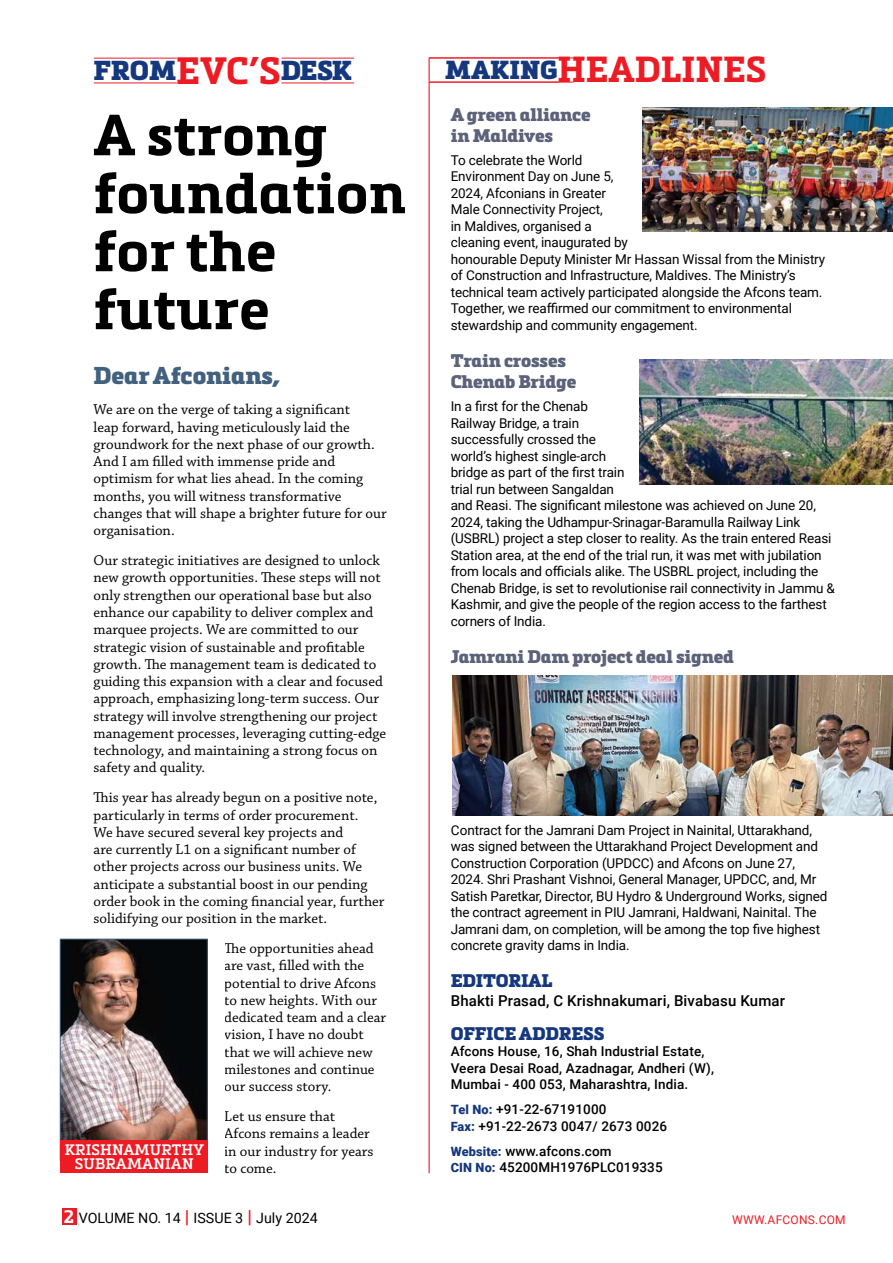
<style>
.page{position:relative;width:893px;height:1263px;background:#fff}
.page>*{position:absolute;margin:0;border:0;box-sizing:border-box;transform-origin:0 0}
.t1{font:700 57px/57.9px "Metronic Slab Pro";letter-spacing:.01em;color:#000}
.t2{font:700 35.7px "Metronic Slab Pro";color:#ed1c24}
.t3{font:900 27px "Metronic Slab Pro";color:#14377d}
.t4{font:900 24px "Metronic Slab Pro";letter-spacing:-.005em;color:#42617e}
.t5{font:900 18px/21px "Metronic Slab Pro";letter-spacing:-.01em;color:#5b6279}
.t6{font:900 18px "Metronic Slab Pro";letter-spacing:-.01em;color:#14377d}
.t7{font:15px/17.2px "Chaparral Pro";color:#000}
.t8{font:500 15px "Roboto";letter-spacing:.01em;color:#000}
.t9{font:600 15px/13.6px "Metronic Slab Pro";letter-spacing:.01em;color:#fff;text-align:center}
.t10{font:14.25px "Roboto";color:#000}
.t11{font:13.5px/16.5px "Roboto";letter-spacing:-.01em;color:#000}
.t12{font:500 13.5px/16.5px "Roboto";letter-spacing:.01em;color:#000}
.t13{font:12px "Roboto";letter-spacing:.02em;color:#ed1c24}
.s1{font-weight:700;font-size:37.5px;color:#ed1c24}
.s2{font-weight:900;font-size:25.65px;color:#14377d}
.s3{font-weight:900;font-size:12.75px;color:#14377d}
.s4{font-family:"Metronic Slab Pro";font-weight:700;font-size:18px;color:#fff}
.s5{font-weight:700;font-size:18px;color:#ed1c24}
</style>
<div class="page">
<hr style="left:94px;top:83px;width:83px;height:1px;background:#ed1c24">
<hr style="left:282px;top:83px;width:72px;height:1px;background:#ed1c24">
<hr style="left:94px;top:58px;width:83px;height:1px;background:#ed1c24">
<hr style="left:282px;top:58px;width:72px;height:1px;background:#ed1c24">
<hr style="left:429px;top:82px;width:145px;height:1px;background:#ed1c24">
<hr style="left:429px;top:58px;width:145px;height:1px;background:#ed1c24">
<hr style="left:429px;top:58px;width:1px;height:1115px;background:#ed1c24">
<img style="left:62px;top:941px;width:143px;height:199px">
<div style="left:60px;top:939px;width:147px;height:221px;border:1px solid #42617e"></div>
<div style="left:60px;top:1140px;width:147px;height:32px;background:#ed1c24"></div>
<div style="left:62px;top:1208px;width:15px;height:17px;background:#ed1c24"></div>
<div style="left:637px;top:108px;width:226px;height:125px;background:linear-gradient(to bottom,#fff,#fff)"></div>
<img style="left:642px;top:107px;width:251px;height:124px">
<img style="left:639px;top:360px;width:254px;height:124px">
<img style="left:452px;top:675px;width:441px;height:140px">
<h3 class="t3" style="left:94px;top:55px;width:260px">from<span class="s1">evc’s</span>desk</h3>
<h1 class="t1" style="left:94px;top:105px;width:314px">A strong foundation for the future</h1>
<h3 class="t4" style="left:94px;top:361px;width:189px">Dear Afconians,</h3>
<p class="t7" style="left:94px;top:402px;width:295px">We are on the verge of taking a significant<br>leap forward, having meticulously laid the groundwork for the next phase of our growth.<br>And I am filled with immense pride and optimism for what lies ahead. In the coming months, you will witness transformative changes that will shape a brighter future for our organisation.</p>
<p class="t7" style="left:94px;top:552px;width:294px">Our strategic initiatives are designed to unlock new growth opportunities. These steps will not only strengthen our operational base but also enhance our capability to deliver complex and marquee projects. We are committed to our strategic vision of sustainable and profitable growth. The management team is dedicated to guiding this expansion with a clear and focused approach, emphasizing long-term success. Our strategy will involve strengthening our project management processes, leveraging cutting-edge technology, and maintaining a strong focus on safety and quality.</p>
<p class="t7" style="left:94px;top:789px;width:292px">This year has already begun on a positive note, particularly in terms of order procurement.<br>We have secured several key projects and<br>are currently L1 on a significant number of other projects across our business units. We anticipate a substantial boost in our pending order book in the coming financial year, further solidifying our position in the market.</p>
<p class="t7" style="left:224px;top:940px;width:163px">The opportunities ahead are vast, filled with the potential to drive Afcons to new heights. With our dedicated team and a clear vision, I have no doubt that we will achieve new milestones and continue our success story.</p>
<p class="t7" style="left:224px;top:1108px;width:151px">Let us ensure that<br>Afcons remains a leader in our industry for years to come.</p>
<p class="t9" style="left:65px;top:1143px;width:141px">KRISHNAMURTHY<br>SUBRAMANIAN</p>
<h2 class="t2" style="left:445px;top:47px;width:323px"><span class="s2">making</span>headlines</h2>
<h3 class="t5" style="left:451px;top:104px;width:141px">A green alliance in Maldives</h3>
<p class="t11" style="left:451px;top:151px;width:376px">To celebrate the World<br>Environment Day on June 5,<br>2024, Afconians in Greater<br>Male Connectivity Project,<br>in Maldives, organised a<br>cleaning event, inaugurated by<br>honourable Deputy Minister Mr Hassan Wissal from the Ministry of Construction and Infrastructure, Maldives. The Ministry’s technical team actively participated alongside the Afcons team.<br>Together, we reaffirmed our commitment to environmental stewardship and community engagement.</p>
<h3 class="t5" style="left:451px;top:351px;width:127px">Train crosses<br>Chenab Bridge</h3>
<p class="t11" style="left:451px;top:398px;width:386px">In a first for the Chenab<br>Railway Bridge, a train<br>successfully crossed the<br>world’s highest single-arch<br>bridge as part of the first train<br>trial run between Sangaldan<br>and Reasi. The significant milestone was achieved on June 20, 2024, taking the Udhampur-Srinagar-Baramulla Railway Link (USBRL) project a step closer to reality. As the train entered Reasi Station area, at the end of the trial run, it was met with jubilation from locals and officials alike. The USBRL project, including the Chenab Bridge, is set to revolutionise rail connectivity in Jammu &amp; Kashmir, and give the people of the region access to the farthest corners of India.</p>
<h3 class="t5" style="left:451px;top:646px;width:285px">Jamrani Dam project deal signed</h3>
<p class="t11" style="left:451px;top:821px;width:378px">contract for the Jamrani Dam Project in Nainital, Uttarakhand, was signed between the Uttarakhand Project Development and Construction Corporation (UPDCC) and Afcons on June 27, 2024. Shri Prashant Vishnoi, General Manager, UPDCC, and, Mr Satish Paretkar, Director, BU Hydro &amp; Underground Works, signed the contract agreement in PIU Jamrani, Haldwani, Nainital. The Jamrani dam, on completion, will be among the top five highest concrete gravity dams in India.</p>
<h3 class="t6" style="left:451px;top:970px;width:103px">EDITORIAL</h3>
<p class="t8" style="left:451px;top:990px;width:336px">Bhakti Prasad, C Krishnakumari, Bivabasu Kumar</p>
<h3 class="t6" style="left:451px;top:1023px;width:13px">OFF</h3>
<h3 class="t6" style="left:486px;top:1023px;width:85px">ICE ADDRESS</h3>
<p class="t12" style="left:451px;top:1043px;width:265px">Afcons House, 16, Shah Industrial Estate,<br>Veera Desai Road, Azadnagar, Andheri (W),<br>Mumbai - 400 053, Maharashtra, India.</p>
<p class="t12" style="left:451px;top:1101px;width:218px"><span class="s3">Tel No:</span> +91-22-67191000<br><span class="s3">Fax:</span> +91-22-2673 0047/ 2673 0026</p>
<p class="t12" style="left:451px;top:1142px;width:213px"><span class="s3">Website:</span> www.afcons.com<br><span class="s3">CIN No:</span> 45200MH1976PLC019335</p>
<p class="t10" style="left:64px;top:1208px;width:255px"><span class="s4">2</span> VOLUME NO. 14 <span class="s5">|</span> ISSUE 3 <span class="s5">|</span> July 2024</p>
<p class="t13" style="left:732px;top:1211px;width:115px">WWW.AFCONS.COM</p>
</div>
